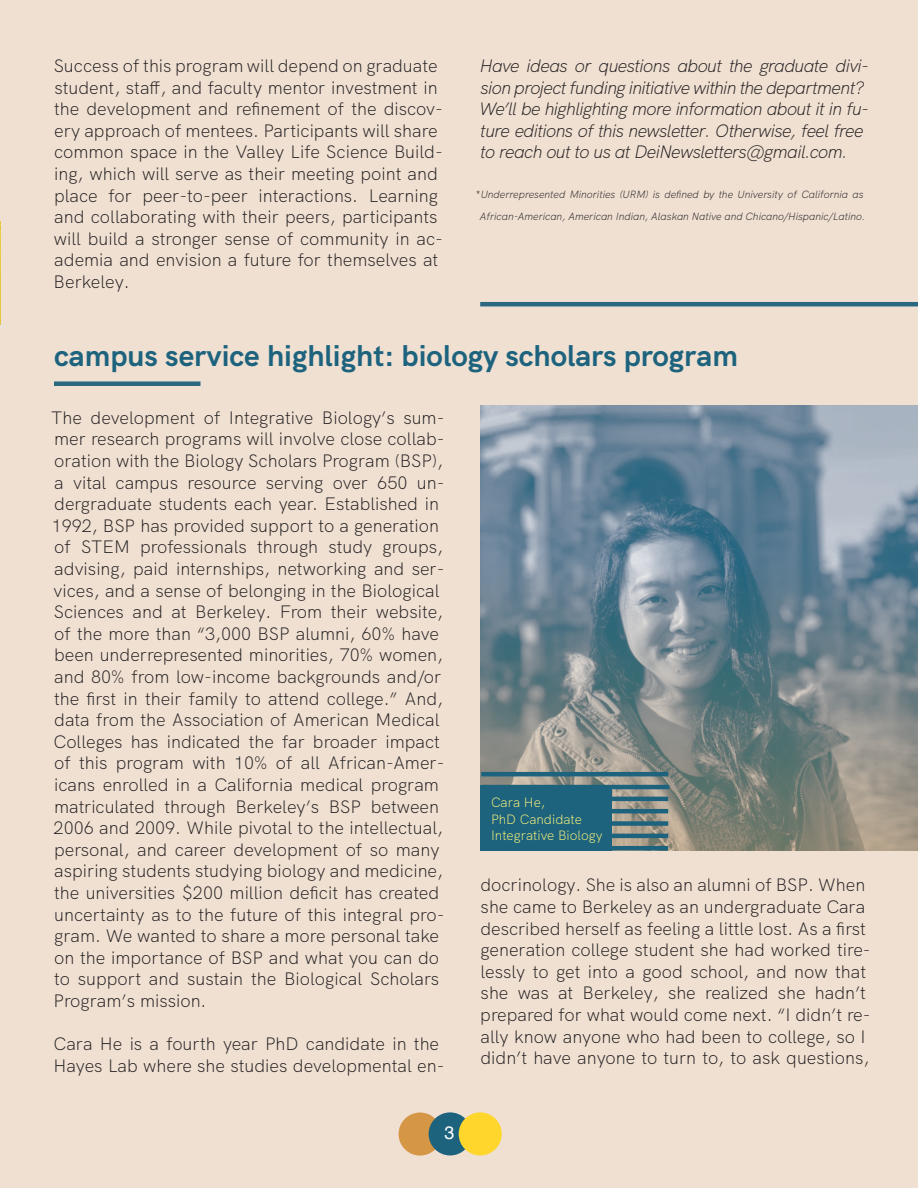
<style>
.page{position:relative;width:918px;height:1188px;background:#efe0d2}
.page>*{position:absolute;margin:0;border:0;box-sizing:border-box;transform-origin:0 0}
.t1{font:700 30px "HK Grotesk";color:#1d637e}
.t2{font:300 18px/21.6px "HK Grotesk";color:#231f20}
.t3{font:italic 300 18px/21.6px "HK Grotesk";letter-spacing:-.03em;color:#231f20}
.t4{font:18px "Helvetica";color:#fff}
.t5{font:300 13.5px "HK Grotesk";color:#fff57a}
.t6{font:italic 300 10.5px/21.6px "HK Grotesk";color:#231f20;text-align:center}
.s1{font-style:normal}
</style>
<div class="page">
<div style="left:399px;top:1113px;width:43px;height:43px;background:#d59442;border-radius:50%"></div>
<div style="left:429px;top:1112px;width:43px;height:43px;background:#1d637e;border-radius:50%"></div>
<div style="left:459px;top:1112px;width:43px;height:43px;background:#ffd62c;border-radius:50%"></div>
<hr style="left:480px;top:302px;width:438px;height:4px;background:#2b6882">
<div style="left:54px;top:381px;width:146px;height:5px;background:#2b6882"></div>
<img style="left:480px;top:406px;width:438px;height:158px">
<svg style="left:480px;top:564px;width:438px;height:286px;background:#79888a"></svg>
<hr style="left:481px;top:797px;width:187px;height:4px;background:#1d637e">
<hr style="left:481px;top:809px;width:187px;height:4px;background:#1d637e">
<div style="left:481px;top:821px;width:187px;height:5px;background:#1d637e"></div>
<hr style="left:481px;top:834px;width:187px;height:4px;background:#1d637e">
<hr style="left:481px;top:846px;width:187px;height:4px;background:#1d637e">
<hr style="left:481px;top:772px;width:187px;height:4px;background:#1d637e">
<hr style="left:482px;top:785px;width:187px;height:4px;background:#1d637e">
<div style="left:480px;top:785px;width:132px;height:65px;background:#1d637e"></div>
<hr style="left:0;top:230px;width:1px;height:140px;background:#2b6893">
<p class="t2" style="left:54px;top:53px;width:391px">Success of this program will depend on graduate student, staff, and faculty mentor investment in the development and refinement of the discov&shy;ery approach of mentees. Participants will share common space in the Valley Life Science Build&shy;ing, which will serve as their meeting point and place for peer-to-peer interactions. Learning and collaborating with their peers, participants will build a stronger sense of community in ac&shy;ademia and envision a future for themselves at Berkeley.</p>
<p class="t3" style="left:479px;top:53px;width:391px">Have ideas or questions about the graduate divi&shy;sion project funding initiative within the department?<br>We’ll be highlighting more information about it in fu&shy;ture editions of this newsletter. Otherwise, feel free to reach out to us at DeiNewsletters@gmail.com.</p>
<p class="t6" style="left:476px;top:183px;width:391px"><span class="s1">*</span>Underrepresented Minorities (URM) is defined by the University of California as<br>African-American, American Indian, Alaskan Native and Chicano/Hispanic/Latino.</p>
<p class="t1" style="left:54px;top:333px;width:685px">campus service highlight: biology scholars program</p>
<p class="t2" style="left:51px;top:405px;width:395px">The development of Integrative Biology’s sum&shy;mer research programs will involve close collab&shy;oration with the Biology Scholars Program (BSP), a vital campus resource serving over 650 un&shy;dergraduate students each year. Established in 1992, BSP has provided support to a generation of STEM professionals through study groups, advising, paid internships, networking and ser&shy;vices, and a sense of belonging in the Biological Sciences and at Berkeley. From their website, of the more than “3,000 BSP alumni, 60% have been underrepresented minorities, 70% women, and 80% from low-income backgrounds and/or the first in their family to attend college.” And, data from the Association of American Medical Colleges has indicated the far broader impact of this program with 10% of all African-Amer&shy;icans enrolled in a California medical program matriculated through Berkeley’s BSP between 2006 and 2009. While pivotal to the intellectual, personal, and career development of so many aspiring students studying biology and medicine, the universities $200 million deficit has created uncertainty as to the future of this integral pro&shy;gram. We wanted to share a more personal take on the importance of BSP and what you can do to support and sustain the Biological Scholars Program’s mission.</p>
<p class="t2" style="left:54px;top:1032px;width:392px">Cara He is a fourth year PhD candidate in the<br>Hayes Lab where she studies developmental en-</p>
<p class="t5" style="left:491px;top:792px;width:56px">Cara He,</p>
<p class="t5" style="left:491px;top:808px;width:92px">PhD Candidate</p>
<p class="t5" style="left:491px;top:824px;width:113px">Integrative Biology</p>
<p class="t2" style="left:480px;top:873px;width:392px">docrinology. She is also an alumni of BSP. When she came to Berkeley as an undergraduate Cara described herself as feeling a little lost. As a first generation college student she had worked tire&shy;lessly to get into a good school, and now that she was at Berkeley, she realized she hadn’t prepared for what would come next. “I didn’t re&shy;ally know anyone who had been to college, so I didn’t have anyone to turn to, to ask questions,</p>
<p class="t4" style="left:444px;top:1119px;width:12px">3</p>
</div>
